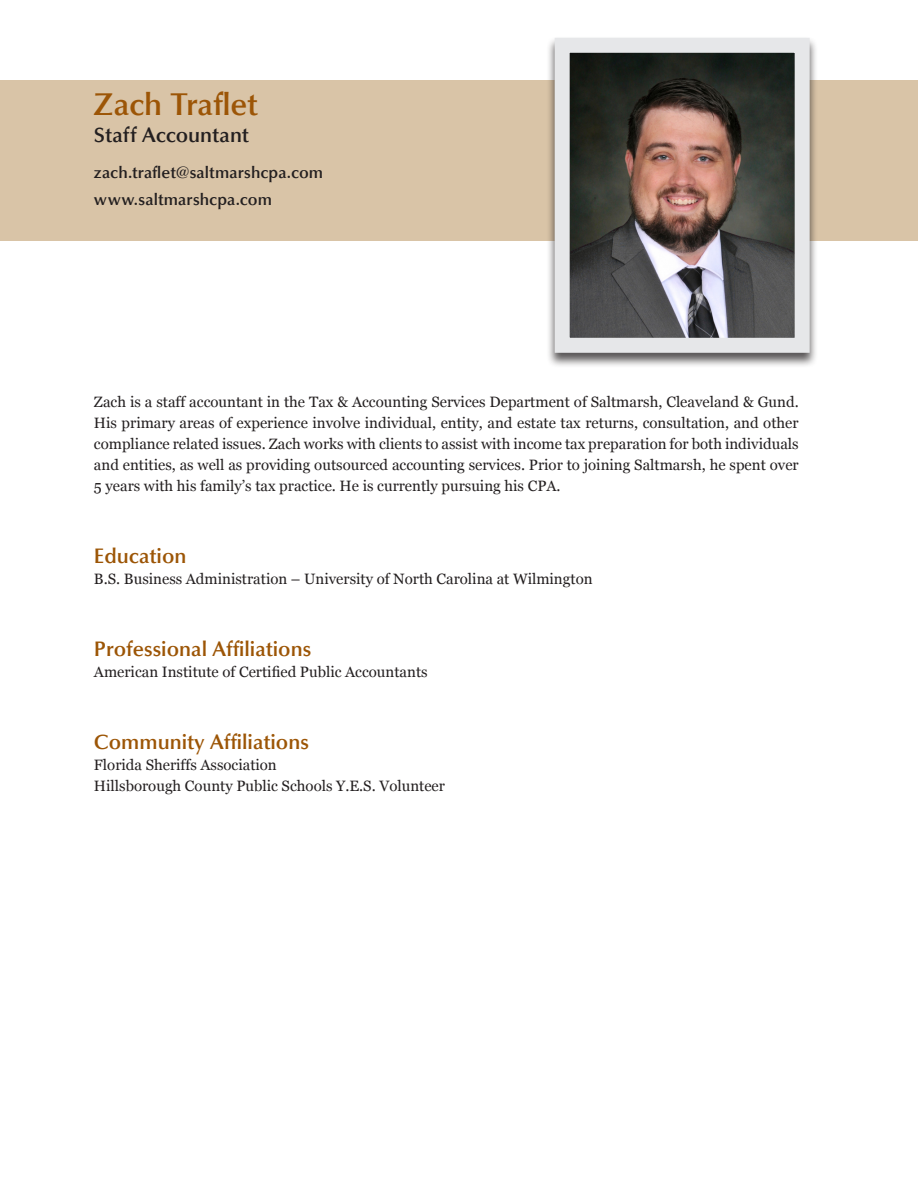
<style>
.page{position:relative;width:918px;height:1188px;background:#fff}
.page>*{position:absolute;margin:0;border:0;box-sizing:border-box;transform-origin:0 0}
.t1{font:600 31.5px "Optima";letter-spacing:-.01em;color:#9c5506}
.t2{font:600 21px "Optima";color:#9c5506}
.t3{font:600 21px "Optima";letter-spacing:-.005em;color:#231f20}
.t4{font:600 16.5px "Optima";letter-spacing:.005em;color:#231f20}
.t5{font:15px/21px "Georgia";color:#231f20;text-align:justify}
</style>
<div class="page">
<div style="left:0;top:80px;width:918px;height:161px;background:#d9c4a7"></div>
<div style="left:546px;top:36px;width:272px;height:332px;background:#231f20;opacity:.75"></div>
<img style="left:571px;top:54px;width:223px;height:283px">
<div style="left:555px;top:38px;width:255px;height:315px;border:15px solid #e6e7e9"></div>
<p class="t1" style="left:94px;top:86px;width:165px">Zach Traflet</p>
<p class="t3" style="left:94px;top:122px;width:156px">Staff Accountant</p>
<p class="t4" style="left:94px;top:163px;width:231px">zach.traflet@saltmarshcpa.com</p>
<p class="t4" style="left:94px;top:190px;width:180px">www.saltmarshcpa.com</p>
<p class="t5" style="left:94px;top:392px;width:706px">Zach is a staff accountant in the Tax &amp; Accounting Services Department of Saltmarsh, Cleaveland &amp; Gund.<br>His primary areas of experience involve individual, entity, and estate tax returns, consultation, and other compliance related issues. Zach works with clients to assist with income tax preparation for both individuals and entities, as well as providing outsourced accounting services. Prior to joining Saltmarsh, he spent over 5 years with his family’s tax practice. He is currently pursuing his CPA.</p>
<p class="t2" style="left:94px;top:544px;width:94px">Education</p>
<p class="t5" style="left:94px;top:569px;width:500px">B.S. Business Administration – University of North Carolina at Wilmington</p>
<p class="t2" style="left:94px;top:637px;width:219px">Professional Affiliations</p>
<p class="t5" style="left:94px;top:662px;width:335px">American Institute of Certified Public Accountants</p>
<p class="t2" style="left:94px;top:730px;width:217px">Community Affiliations</p>
<p class="t5" style="left:94px;top:755px;width:184px">Florida Sheriffs Association</p>
<p class="t5" style="left:94px;top:776px;width:353px">Hillsborough County Public Schools Y.E.S. Volunteer</p>
</div>
